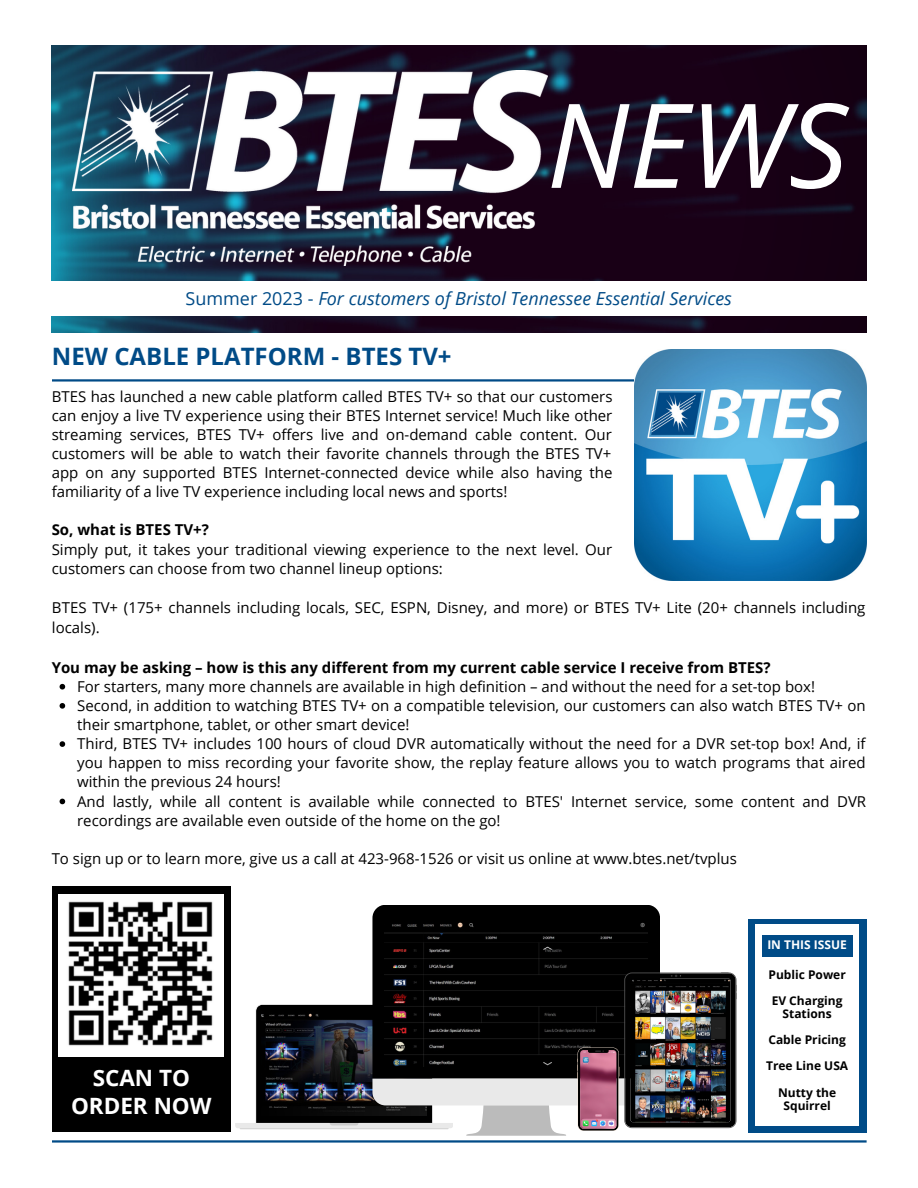
<style>
.page{position:relative;width:918px;height:1188px;background:#fff}
.page>*{position:absolute;margin:0;border:0;box-sizing:border-box;transform-origin:0 0}
.t1{font:italic 117.3px "Open Sans";color:#fff}
.t2{font:700 24px "Open Sans";color:#004b87}
.t3{font:700 22.5px/28.2px "Open Sans";color:#fff;text-align:center}
.t4{font:italic 18px "Open Sans";color:#004b87}
.t5{font:15px/19.2px "Open Sans";color:#000}
.t6{font:700 15px "Open Sans";color:#000}
.t7{font:700 12px/13.2px "Open Sans";color:#000;text-align:center}
.t8{font:700 12px "Open Sans";color:#fff}
.s1{font-style:normal}
.s2{color:#fff}
</style>
<div class="page">
<svg style="left:52px;top:46px;width:814px;height:287px;background:#191026"></svg>
<img style="left:72px;top:70px;width:475px;height:196px">
<div style="left:33px;top:281px;width:853px;height:34px;background:#fff"></div>
<svg style="left:52px;top:379px;width:583px;height:3px;background:#3f77a4"></svg>
<div style="left:52px;top:887px;width:179px;height:245px;background:#000"></div>
<img style="left:635px;top:349px;width:232px;height:232px">
<div style="left:372px;top:905px;width:288px;height:67px;background:#000"></div>
<img style="left:385px;top:918px;width:263px;height:54px">
<img style="left:52px;top:972px;width:815px;height:171px">
<div style="left:748px;top:919px;width:118px;height:213px;background:#004b87"></div>
<div style="left:755px;top:925px;width:104px;height:201px;background:#fff"></div>
<div style="left:762px;top:935px;width:90px;height:22px;background:#004b87"></div>
<img style="left:59px;top:895px;width:164px;height:162px">
<svg style="left:60px;top:684px;width:5px;height:6px"></svg>
<svg style="left:60px;top:703px;width:5px;height:6px"></svg>
<svg style="left:60px;top:741px;width:5px;height:6px"></svg>
<svg style="left:60px;top:799px;width:5px;height:5px"></svg>
<p class="t1" style="left:547px;top:63px;width:302px">NEWS</p>
<p class="t4" style="left:186px;top:286px;width:548px"><span class="s1">Summer 2023 -</span> For customers of Bristol Tennessee Essential Services</p>
<p class="t2" style="left:52px;top:339px;width:401px">NEW CABLE PLATFORM - BTES TV+</p>
<p class="t5" style="left:52px;top:386px;width:562px;text-align:justify">BTES has launched a new cable platform called BTES TV+ so that our customers can enjoy a live TV experience using their BTES Internet service! Much like other streaming services, BTES TV+ offers live and on-demand cable content. Our customers will be able to watch their favorite channels through the BTES TV+ app on any supported BTES Internet-connected device while also having the familiarity of a live TV experience including local news and sports!</p>
<p class="t6" style="left:52px;top:519px;width:159px">So, what is BTES TV+?</p>
<p class="t5" style="left:52px;top:539px;width:562px">Simply put, it takes your traditional viewing experience to the next level. Our customers can choose from two channel lineup options: <span class="s2">....</span></p>
<p class="t5" style="left:52px;top:598px;width:815px">BTES TV+ (175+ channels including locals, SEC, ESPN, Disney, and more) or BTES TV+ Lite (20+ channels including locals).</p>
<p class="t6" style="left:52px;top:657px;width:720px">You may be asking – how is this any different from my current cable service I receive from BTES?</p>
<p class="t5" style="left:77px;top:676px;width:739px">For starters, many more channels are available in high definition – and without the need for a set-top box!</p>
<p class="t5" style="left:77px;top:695px;width:790px">Second, in addition to watching BTES TV+ on a compatible television, our customers can also watch BTES TV+ on their smartphone, tablet, or other smart device!</p>
<p class="t5" style="left:77px;top:734px;width:790px;text-align:justify">Third, BTES TV+ includes 100 hours of cloud DVR automatically without the need for a DVR set-top box! And, if you happen to miss recording your favorite show, the replay feature allows you to watch programs that aired within the previous 24 hours!</p>
<p class="t5" style="left:77px;top:791px;width:791px">And lastly, while all content is available while connected to BTES' Internet service, some content and DVR recordings are available even outside of the home on the go!</p>
<p class="t5" style="left:52px;top:848px;width:687px">To sign up or to learn more, give us a call at 423-968-1526 or visit us online at www.btes.net/tvplus</p>
<p class="t3" style="left:71px;top:1063px;width:142px">SCAN TO<br>ORDER NOW</p>
<p class="t8" style="left:767px;top:937px;width:81px">IN THIS ISSUE</p>
<p class="t7" style="left:768px;top:967px;width:79px">Public Power</p>
<p class="t7" style="left:772px;top:994px;width:72px">EV Charging<br>Stations</p>
<p class="t7" style="left:768px;top:1033px;width:79px">Cable Pricing</p>
<p class="t7" style="left:766px;top:1059px;width:84px">Tree Line USA</p>
<p class="t7" style="left:778px;top:1085px;width:60px">Nutty the<br>Squirrel</p>
</div>
